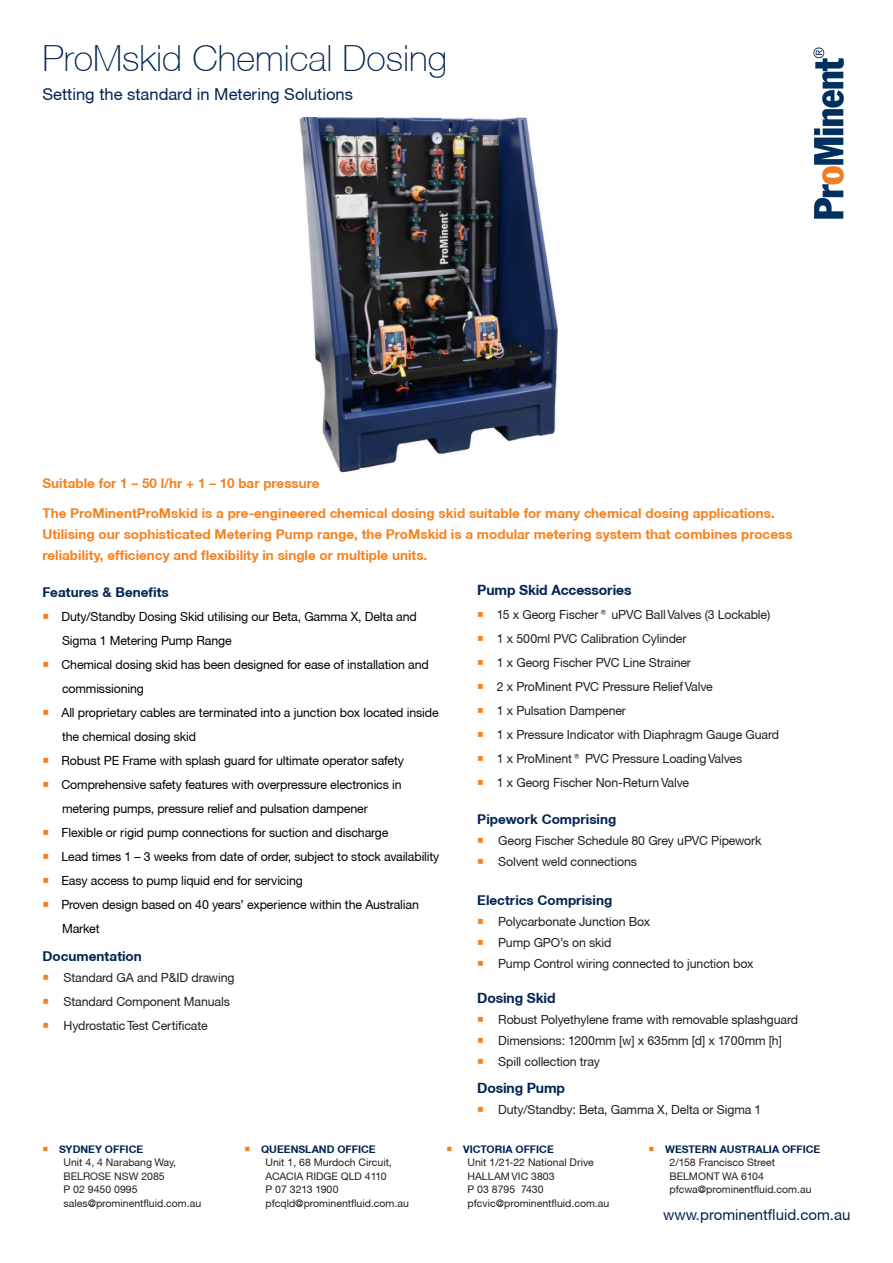
<style>
.page{position:relative;width:893px;height:1263px;background:#fff}
.page>*{position:absolute;margin:0;border:0;box-sizing:border-box;transform-origin:0 0}
.t1{font:100 36px "Helvetica Neue CE";color:#002451}
.t2{font:16.5px "Helvetica Neue CE";color:#002451}
.t3{font:15px "Helvetica Neue CE";color:#002451}
.t4{font:700 14.1px "Helvetica Neue CE";letter-spacing:-.01em;color:#002451}
.t5{font:700 13.5px/21px "Helvetica Neue CE";color:#f58220}
.t6{font:700 13.5px "Helvetica Neue CE";color:#002451}
.t7{font:12.6px "Helvetica Neue CE";letter-spacing:-.01em;color:#231f20}
.t8{font:12.6px/24px "Helvetica Neue CE";letter-spacing:-.01em;color:#000}
.t9{font:10.5px/13.5px "Helvetica Neue CE";color:#231f20}
.t10{font:700 10.5px "Helvetica Neue CE";color:#002451}
.s1{color:#f58220}
</style>
<div class="page">
<img style="left:813px;top:47px;width:31px;height:172px">
<img style="left:299px;top:118px;width:259px;height:355px">
<p class="t1" style="left:43px;top:38px;width:406px">ProMskid Chemical Dosing</p>
<p class="t2" style="left:43px;top:84px;width:312px">Setting the standard in Metering Solutions</p>
<p class="t5" style="left:43px;top:473px;width:279px">Suitable for 1 – 50 l/hr + 1 – 10 bar pressure</p>
<p class="t5" style="left:43px;top:503px;width:752px">The ProMinentProMskid is a pre-engineered chemical dosing skid suitable for many chemical dosing applications.<br>Utilising our sophisticated Metering Pump range, the ProMskid is a modular metering system that combines process reliability, efficiency and flexibility in single or multiple units.</p>
<p class="t4" style="left:477px;top:581px;width:156px">Pump Skid Accessories</p>
<p class="t7" style="left:477px;top:606px;width:294px"><span class="s1">○</span> 15 x Georg Fischer® uPVC Ball Valves (3 Lockable)</p>
<p class="t7" style="left:477px;top:630px;width:211px"><span class="s1">○</span> 1 x 500ml PVC Calibration Cylinder</p>
<p class="t7" style="left:477px;top:654px;width:215px"><span class="s1">○</span> 1 x Georg Fischer PVC Line Strainer</p>
<p class="t7" style="left:477px;top:678px;width:237px"><span class="s1">○</span> 2 x ProMinent PVC Pressure Relief Valve</p>
<p class="t7" style="left:477px;top:702px;width:150px"><span class="s1">○</span> 1 x Pulsation Dampener</p>
<p class="t7" style="left:477px;top:726px;width:303px"><span class="s1">○</span> 1 x Pressure Indicator with Diaphragm Gauge Guard</p>
<p class="t7" style="left:477px;top:750px;width:266px"><span class="s1">○</span> 1 x ProMinent® PVC Pressure Loading Valves</p>
<p class="t7" style="left:477px;top:774px;width:213px"><span class="s1">○</span> 1 x Georg Fischer Non-Return Valve</p>
<p class="t6" style="left:43px;top:583px;width:128px">Features &amp; Benefits</p>
<p class="t8" style="left:62px;top:604px;width:356px;text-indent:-20px"><span class="s1">○</span> Duty/Standby Dosing Skid utilising our Beta, Gamma X, Delta and<br>Sigma 1 Metering Pump Range</p>
<p class="t8" style="left:62px;top:652px;width:368px;text-indent:-20px"><span class="s1">○</span> Chemical dosing skid has been designed for ease of installation and commissioning</p>
<p class="t8" style="left:62px;top:700px;width:378px;text-indent:-20px"><span class="s1">○</span> All proprietary cables are terminated into a junction box located inside the chemical dosing skid</p>
<p class="t8" style="left:43px;top:748px;width:363px"><span class="s1">○</span> Robust PE Frame with splash guard for ultimate operator safety</p>
<p class="t8" style="left:62px;top:772px;width:341px;text-indent:-20px"><span class="s1">○</span> Comprehensive safety features with overpressure electronics in metering pumps, pressure relief and pulsation dampener</p>
<p class="t8" style="left:43px;top:820px;width:347px"><span class="s1">○</span> Flexible or rigid pump connections for suction and discharge</p>
<p class="t8" style="left:43px;top:844px;width:398px"><span class="s1">○</span> Lead times 1 – 3 weeks from date of order, subject to stock availability</p>
<p class="t8" style="left:43px;top:868px;width:262px"><span class="s1">○</span> Easy access to pump liquid end for servicing</p>
<p class="t8" style="left:62px;top:892px;width:358px;text-indent:-20px"><span class="s1">○</span> Proven design based on 40 years’ experience within the Australian<br>Market</p>
<p class="t6" style="left:477px;top:811px;width:141px">Pipework Comprising</p>
<p class="t7" style="left:477px;top:833px;width:286px"><span class="s1">○</span> Georg Fischer Schedule 80 Grey uPVC Pipework</p>
<p class="t7" style="left:477px;top:854px;width:161px"><span class="s1">○</span> Solvent weld connections</p>
<p class="t6" style="left:477px;top:892px;width:136px">Electrics Comprising</p>
<p class="t7" style="left:477px;top:914px;width:174px"><span class="s1">○</span> Polycarbonate Junction Box</p>
<p class="t7" style="left:477px;top:935px;width:136px"><span class="s1">○</span> Pump GPO’s on skid</p>
<p class="t7" style="left:477px;top:956px;width:278px"><span class="s1">○</span> Pump Control wiring connected to junction box</p>
<p class="t4" style="left:477px;top:989px;width:80px">Dosing Skid</p>
<p class="t7" style="left:477px;top:1012px;width:322px"><span class="s1">○</span> Robust Polyethylene frame with removable splashguard</p>
<p class="t7" style="left:477px;top:1033px;width:306px"><span class="s1">○</span> Dimensions: 1200mm [w] x 635mm [d] x 1700mm [h]</p>
<p class="t7" style="left:477px;top:1054px;width:124px"><span class="s1">○</span> Spill collection tray</p>
<p class="t4" style="left:477px;top:1080px;width:89px">Dosing Pump</p>
<p class="t7" style="left:477px;top:1102px;width:286px"><span class="s1">○</span> Duty/Standby: Beta, Gamma X, Delta or Sigma 1</p>
<p class="t6" style="left:43px;top:948px;width:101px">Documentation</p>
<p class="t7" style="left:43px;top:970px;width:194px"><span class="s1">○</span> Standard GA and P&amp;ID drawing</p>
<p class="t7" style="left:43px;top:994px;width:189px"><span class="s1">○</span> Standard Component Manuals</p>
<p class="t7" style="left:43px;top:1018px;width:167px"><span class="s1">○</span> Hydrostatic Test Certificate</p>
<p class="t10" style="left:43px;top:1142px;width:102px"><span class="s1">○</span> SYDNEY OFFICE</p>
<p class="t9" style="left:64px;top:1156px;width:114px">Unit 4, 4 Narabang Way,<br>BELROSE NSW 2085</p>
<p class="t9" style="left:64px;top:1183px;width:75px">P 02 9450 0995</p>
<p class="t9" style="left:64px;top:1196px;width:139px">sales@prominentfluid.com.au</p>
<p class="t10" style="left:245px;top:1142px;width:133px"><span class="s1">○</span> QUEENSLAND OFFICE</p>
<p class="t9" style="left:266px;top:1156px;width:128px">Unit 1, 68 Murdoch Circuit,<br>ACACIA RIDGE QLD 4110</p>
<p class="t9" style="left:266px;top:1183px;width:75px">P 07 3213 1900</p>
<p class="t9" style="left:266px;top:1196px;width:145px">pfcqld@prominentfluid.com.au</p>
<p class="t10" style="left:447px;top:1142px;width:109px"><span class="s1">○</span> VICTORIA OFFICE</p>
<p class="t9" style="left:468px;top:1156px;width:128px">Unit 1/21-22 National Drive</p>
<p class="t9" style="left:468px;top:1169px;width:89px">HALLAM VIC 3803</p>
<p class="t9" style="left:468px;top:1183px;width:78px">P 03 8795 7430</p>
<p class="t9" style="left:468px;top:1196px;width:143px">pfcvic@prominentfluid.com.au</p>
<p class="t10" style="left:648px;top:1142px;width:173px"><span class="s1">○</span> WESTERN AUSTRALIA OFFICE</p>
<p class="t9" style="left:669px;top:1156px;width:107px">2/158 Francisco Street</p>
<p class="t9" style="left:669px;top:1169px;width:96px">BELMONT WA 6104</p>
<p class="t9" style="left:669px;top:1183px;width:144px">pfcwa@prominentfluid.com.au</p>
<p class="t3" style="left:663px;top:1206px;width:189px">www.prominentfluid.com.au</p>
</div>
